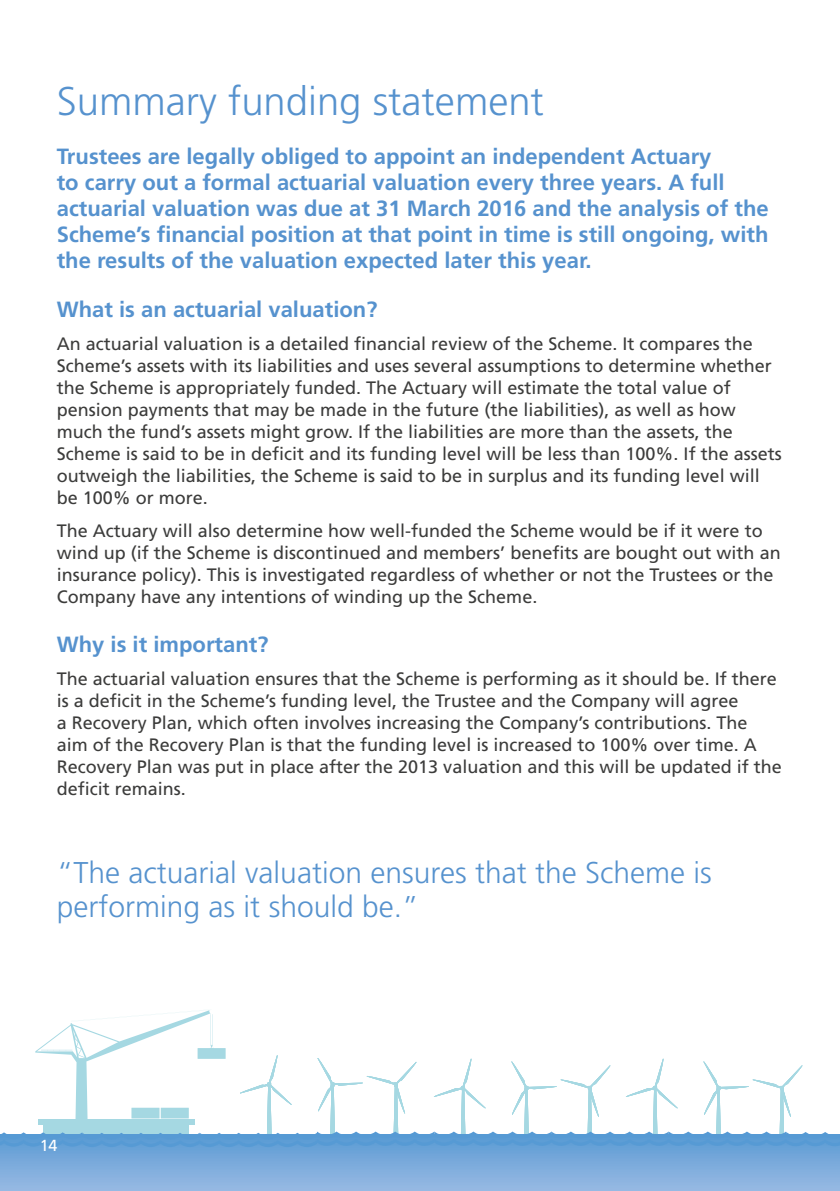
<style>
.page{position:relative;width:840px;height:1191px;background:#fff}
.page>*{position:absolute;margin:0;border:0;box-sizing:border-box;transform-origin:0 0}
.t1{font:300 40px "Frutiger LT Std";color:#5692ce}
.t2{font:300 30px/34px "Frutiger LT Std";color:#5692ce}
.t3{font:700 22px/26px "Frutiger LT Std";color:#5692ce}
.t4{font:18px/22px "Frutiger LT Std";color:#3c3c3b}
.t5{font:16px "Frutiger LT Std";color:#fff}
</style>
<div class="page">
<svg style="left:0;top:1151px;width:839px;height:40px;background:#82aedd"></svg>
<svg style="left:0;top:1010px;width:839px;height:141px"></svg>
<h1 class="t1" style="left:57px;top:79px;width:488px">Summary funding statement</h1>
<p class="t3" style="left:57px;top:143px;width:713px">Trustees are legally obliged to appoint an independent Actuary<br>to carry out a formal actuarial valuation every three years. A full actuarial valuation was due at 31 March 2016 and the analysis of the Scheme’s financial position at that point in time is still ongoing, with the results of the valuation expected later this year.</p>
<p class="t3" style="left:57px;top:296px;width:322px">What is an actuarial valuation?</p>
<p class="t4" style="left:57px;top:333px;width:726px">An actuarial valuation is a detailed financial review of the Scheme. It compares the Scheme’s assets with its liabilities and uses several assumptions to determine whether the Scheme is appropriately funded. The Actuary will estimate the total value of pension payments that may be made in the future (the liabilities), as well as how much the fund’s assets might grow. If the liabilities are more than the assets, the Scheme is said to be in deficit and its funding level will be less than 100%. If the assets outweigh the liabilities, the Scheme is said to be in surplus and its funding level will be 100% or more.</p>
<p class="t4" style="left:57px;top:520px;width:725px">The Actuary will also determine how well-funded the Scheme would be if it were to wind up (if the Scheme is discontinued and members’ benefits are bought out with an insurance policy). This is investigated regardless of whether or not the Trustees or the Company have any intentions of winding up the Scheme.</p>
<p class="t3" style="left:57px;top:631px;width:213px">Why is it important?</p>
<p class="t4" style="left:57px;top:668px;width:726px">The actuarial valuation ensures that the Scheme is performing as it should be. If there is a deficit in the Scheme’s funding level, the Trustee and the Company will agree<br>a Recovery Plan, which often involves increasing the Company’s contributions. The aim of the Recovery Plan is that the funding level is increased to 100% over time. A Recovery Plan was put in place after the 2013 valuation and this will be updated if the deficit remains.</p>
<h2 class="t2" style="left:57px;top:856px;width:656px">“The actuarial valuation ensures that the Scheme is performing as it should be.”</h2>
<p class="t5" style="left:40px;top:1136px;width:19px">14</p>
</div>
